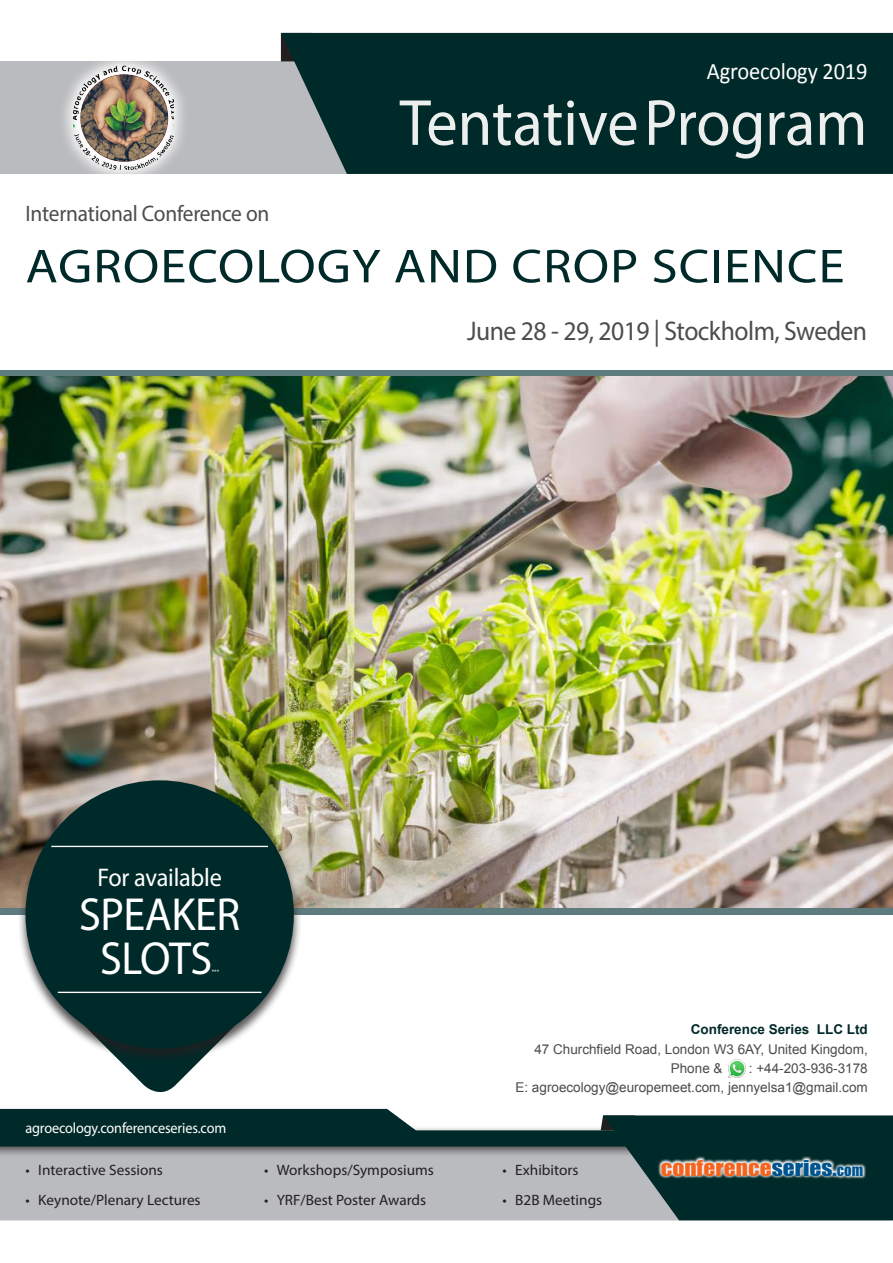
<style>
.page{position:relative;width:893px;height:1263px;background:#fff}
.page>*{position:absolute;margin:0;border:0;box-sizing:border-box;transform-origin:0 0}
.t1{font:65.7px "Myriad Pro";letter-spacing:-.005em;color:#fff;scale:.95 1}
.t2{font:48px "Myriad Pro";letter-spacing:.02em;color:#002a29;scale:1.1 1}
.t3{font:46.5px/44px "Myriad Pro";letter-spacing:-.01em;color:#fff;text-align:center;scale:.95 1}
.t4{font:27px "Myriad Pro";letter-spacing:-.02em;color:#4b4c4d;scale:.95 1}
.t5{font:25.5px "Myriad Pro";letter-spacing:-.01em;color:#fff;scale:.95 1}
.t6{font:23.7px "Calibri";letter-spacing:-.01em;color:#fff;scale:.95 1}
.t7{font:22.5px "Myriad Pro";letter-spacing:-.01em;color:#4b4c4d;scale:.95 1}
.t8{font:20.1px "Impact";color:#f36421;scale:1.16 1}
.t9{font:15px "Myriad Pro";color:#231f20}
.t10{font:15px "Myriad Pro";letter-spacing:-.01em;color:#fff;scale:.95 1}
.t11{font:13.5px "Arial";color:#4b4c4d}
.t12{font:700 13.5px "Arial";color:#002a29}
.t13{font:6.3px "Myriad Pro";color:#fff;scale:.95 1}
.s1{color:#00548e}
.s2{font-size:14.4px;color:#00548e}
</style>
<div class="page">
<div style="left:0;top:1157px;width:599px;height:63px;background:#babbbe"></div>
<div style="left:0;top:61px;width:893px;height:113px;background:#babbbe"></div>
<div style="left:281px;top:33px;width:612px;height:141px;background:#002a29"></div>
<div style="left:0;top:1125px;width:758px;height:32px;background:#231f20;opacity:.75"></div>
<div style="left:0;top:1130px;width:747px;height:16px;background:#002a29"></div>
<svg style="left:599px;top:1115px;width:294px;height:105px;background:#1e4141"></svg>
<div style="left:0;top:1109px;width:421px;height:22px;background:#002a29"></div>
<svg style="left:64px;top:61px;width:119px;height:113px"></svg>
<img style="left:73px;top:66px;width:100px;height:104px">
<svg style="left:0;top:370px;width:892px;height:544px;background:#647f7b"></svg>
<img style="left:0;top:377px;width:892px;height:530px">
<svg style="left:123px;top:1064px;width:74px;height:29px;fill:#002a29"></svg>
<div style="left:17px;top:780px;width:285px;height:284px;background:#231f20;opacity:.75"></div>
<div style="left:26px;top:780px;width:268px;height:269px;background:#002a29;border-radius:50%"></div>
<div style="left:65px;top:851px;width:212px;height:163px;background:#002a29"></div>
<hr style="left:51px;top:846px;width:217px;height:1px;background:#fff">
<hr style="left:58px;top:992px;width:203px;height:1px;background:#fff">
<svg style="left:658px;top:1156px;width:208px;height:24px"></svg>
<img style="left:728px;top:1059px;width:18px;height:19px">
<p class="t7" style="left:26px;top:199px;width:258px">International Conference on</p>
<p class="t6" style="left:707px;top:56px;width:170px">Agroecology 2019</p>
<h1 class="t1" style="left:400px;top:82px;width:494px">Tentative Program</h1>
<p class="t2" style="left:26px;top:237px;width:746px">AGROECOLOGY AND CROP SCIENCE</p>
<p class="t4" style="left:467px;top:315px;width:422px">June 28 - 29, 2019 | Stockholm, Sweden</p>
<p class="t5" style="left:98px;top:862px;width:132px">For available</p>
<p class="t3" style="left:79px;top:891px;width:171px">SPEAKER<br>SLOTS</p>
<p class="t13" style="left:212px;top:968px;width:9px">***</p>
<p class="t10" style="left:26px;top:1119px;width:213px">agroecology.conferenceseries.com</p>
<p class="t9" style="left:26px;top:1160px;width:139px">• Interactive Sessions</p>
<p class="t9" style="left:26px;top:1190px;width:177px">• Keynote/Plenary Lectures</p>
<p class="t9" style="left:264px;top:1160px;width:171px">• Workshops/Symposiums</p>
<p class="t9" style="left:264px;top:1190px;width:164px">• YRF/Best Poster Awards</p>
<p class="t12" style="left:691px;top:1021px;width:179px">Conference Series LLC Ltd</p>
<p class="t11" style="left:534px;top:1040px;width:335px">47 Churchfield Road, London W3 6AY, United Kingdom,</p>
<p class="t11" style="left:671px;top:1059px;width:53px">Phone &amp;</p>
<p class="t11" style="left:749px;top:1059px;width:120px">: +44-203-936-3178</p>
<p class="t11" style="left:515px;top:1078px;width:354px">E: agroecology@europemeet.com, jennyelsa1@gmail.com</p>
<p class="t9" style="left:503px;top:1160px;width:78px">• Exhibitors</p>
<p class="t9" style="left:503px;top:1190px;width:101px">• B2B Meetings</p>
<p class="t8" style="left:661px;top:1152px;width:176px">CONFERENCE<span class="s1">SERIES.</span><span class="s2">COM</span></p>
</div>
